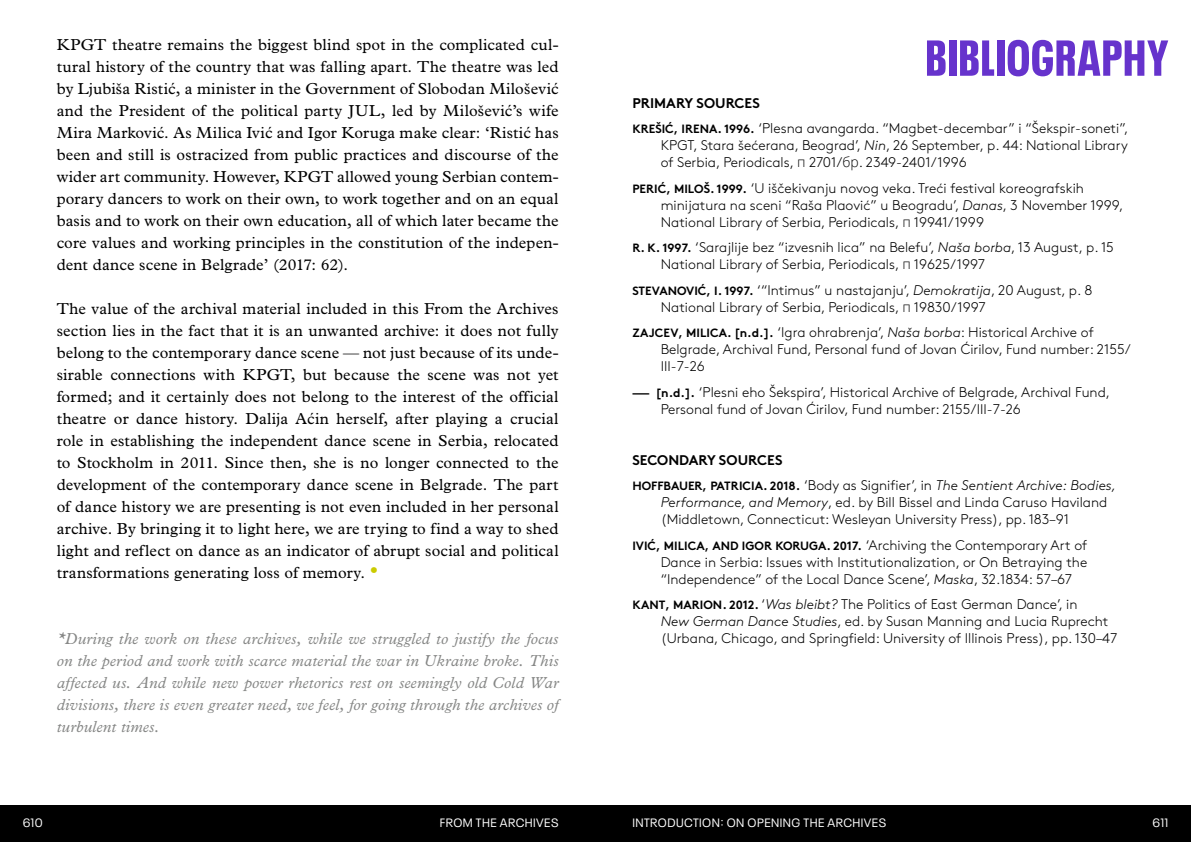
<style>
.page{position:relative;width:1191px;height:842px;background:#fff}
.page>*{position:absolute;margin:0;border:0;box-sizing:border-box;transform-origin:0 0}
.t1{font:900 condensed 50px "Neue Plak";letter-spacing:.02em;color:#63c}
.t2{font:16px/22px "Plantin MT Pro";letter-spacing:.01em;color:#000;text-align:justify}
.t3{font:italic 16px/22px "Plantin MT Pro";letter-spacing:.01em;color:#868786;text-align:justify}
.t4{font:300 14px/17px "Brown";color:#000}
.t5{font:italic 300 14px/25.5px "Brown";color:#000}
.t6{font:700 12px "Brown";color:#000}
.t7{font:12px "Neue Plak";letter-spacing:.04em;color:#fff}
.s1{font-size:24px;color:#cbcb00}
.s2{font-weight:700}
.s3{font-weight:700;font-size:12px}
.s4{font-style:italic}
.s5{font-family:"Open Sans"}
.s6{font-weight:700;font-style:normal}
.s7{font-weight:700;font-style:normal;font-size:12px}
.s8{font-style:normal}
.s9{font-weight:300;font-size:14px}
</style>
<div class="page">
<div style="left:0;top:805px;width:1191px;height:37px;background:#000"></div>
<p class="t2" style="left:57px;top:34px;width:503px">KPGT theatre remains the biggest blind spot in the complicated cul&shy;tural history of the country that was falling apart. The theatre was led by Ljubiša Ristić, a minister in the Government of Slobodan Milošević and the President of the political party JUL, led by Milošević’s wife Mira Marković. As Milica Ivić and Igor Koruga make clear: ‘Ristić has been and still is ostracized from public practices and discourse of the wider art community. However, KPGT allowed young Serbian contem&shy;porary dancers to work on their own, to work together and on an equal basis and to work on their own education, all of which later became the core values and working principles in the constitution of the indepen&shy;dent dance scene in Belgrade’ (2017: 62).</p>
<p class="t2" style="left:57px;top:298px;width:503px">The value of the archival material included in this From the Archives section lies in the fact that it is an unwanted archive: it does not fully belong to the contemporary dance scene — not just because of its unde&shy;sirable connections with KPGT, but because the scene was not yet formed; and it certainly does not belong to the interest of the official theatre or dance history. Dalija Aćin herself, after playing a crucial role in establishing the independent dance scene in Serbia, relocated to Stockholm in 2011. Since then, she is no longer connected to the development of the contemporary dance scene in Belgrade. The part of dance history we are presenting is not even included in her personal archive. By bringing it to light here, we are trying to find a way to shed light and reflect on dance as an indicator of abrupt social and political transformations generating loss of memory. <span class="s1">•</span></p>
<p class="t3" style="left:57px;top:628px;width:503px">*During the work on these archives, while we struggled to justify the focus on the period and work with scarce material the war in Ukraine broke. This affected us. And while new power rhetorics rest on seemingly old Cold War divisions, there is even greater need, we feel, for going through the archives of turbulent times.</p>
<h1 class="t1" style="left:925px;top:22px;width:244px">BIBLIOGRAPHY</h1>
<p class="t4" style="left:632px;top:89px;width:497px;line-height:25.5px"><span class="s2">PRIMARY SOURCES<br></span><span class="s3">KREŠIĆ, IRENA. 1996.</span> ‘Plesna avangarda. “Magbet-decembar” i “Šekspir-soneti”,</p>
<p class="t4" style="left:660px;top:136px;width:468px">KPGT, Stara šećerana, Beograd’, <span class="s4">Nin</span>, 26 September, p. 44: National Library of Serbia, Periodicals, <span class="s5">п</span> 2701/<span class="s5">бр</span>. 2349-2401/1996</p>
<p class="t4" style="left:660px;top:178px;width:464px;text-indent:-28px"><span class="s3">PERIĆ, MILOŠ. 1999.</span> ‘U iščekivanju novog veka. Treći festival koreografskih minijatura na sceni “Raša Plaović” u Beogradu’, <span class="s4">Danas</span>, 3 November 1999,<br>National Library of Serbia, Periodicals, <span class="s5">п</span> 19941/1999</p>
<p class="t4" style="left:660px;top:238px;width:455px;text-indent:-28px"><span class="s3">R. K. 1997.</span> ‘Sarajlije bez “izvesnih lica” na Belefu’, <span class="s4">Naša borba</span>, 13 August, p. 15<br>National Library of Serbia, Periodicals, <span class="s5">п</span> 19625/1997</p>
<p class="t4" style="left:660px;top:280px;width:433px;text-indent:-28px"><span class="s3">STEVANOVIĆ, I. 1997.</span> ‘“Intimus” u nastajanju’, <span class="s4">Demokratija</span>, 20 August, p. 8<br>National Library of Serbia, Periodicals, <span class="s5">п</span> 19830/1997</p>
<p class="t4" style="left:660px;top:323px;width:471px;text-indent:-28px"><span class="s3">ZAJCEV, MILICA. [n.d.].</span> ‘Igra ohrabrenja’, <span class="s4">Naša borba</span>: Historical Archive of<br>Belgrade, Archival Fund, Personal fund of Jovan Ćirilov, Fund number: 2155/<br>III-7-26</p>
<p class="t4" style="left:660px;top:382px;width:451px;text-indent:-28px"><span class="s3">— [n.d.].</span> ‘Plesni eho Šekspira’, Historical Archive of Belgrade, Archival Fund,<br>Personal fund of Jovan Ćirilov, Fund number: 2155/III-7-26</p>
<p class="t5" style="left:632px;top:446px;width:485px"><span class="s6">SECONDARY SOURCES<br></span><span class="s7">HOFFBAUER, PATRICIA. 2018.</span> <span class="s8">‘Body as Signifier’, in</span> The Sentient Archive: Bodies,</p>
<p class="t4" style="left:660px;top:493px;width:448px"><span class="s4">Performance, and Memory</span>, ed. by Bill Bissel and Linda Caruso Haviland (Middletown, Connecticut: Wesleyan University Press), pp. 183–91</p>
<p class="t6" style="left:632px;top:536px;width:456px">IVIĆ, MILICA, AND IGOR KORUGA. 2017. <span class="s9">‘Archiving the Contemporary Art of</span></p>
<p class="t4" style="left:660px;top:552px;width:428px">Dance in Serbia: Issues with Institutionalization, or On Betraying the “Independence” of the Local Dance Scene’, <span class="s4">Maska</span>, 32.1834: 57–67</p>
<p class="t4" style="left:660px;top:595px;width:458px;text-indent:-28px"><span class="s3">KANT, MARION. 2012.</span> ‘<span class="s4">Was bleibt?</span> The Politics of East German Dance’, in<br><span class="s4">New German Dance Studies</span>, ed. by Susan Manning and Lucia Ruprecht (Urbana, Chicago, and Springfield: University of Illinois Press), pp. 130–47</p>
<p class="t7" style="left:23px;top:814px;width:22px">610</p>
<p class="t7" style="left:440px;top:814px;width:120px">FROM THE ARCHIVES</p>
<p class="t7" style="left:632px;top:814px;width:255px">INTRODUCTION: ON OPENING THE ARCHIVES</p>
<p class="t7" style="left:1152px;top:814px;width:17px">611</p>
</div>
